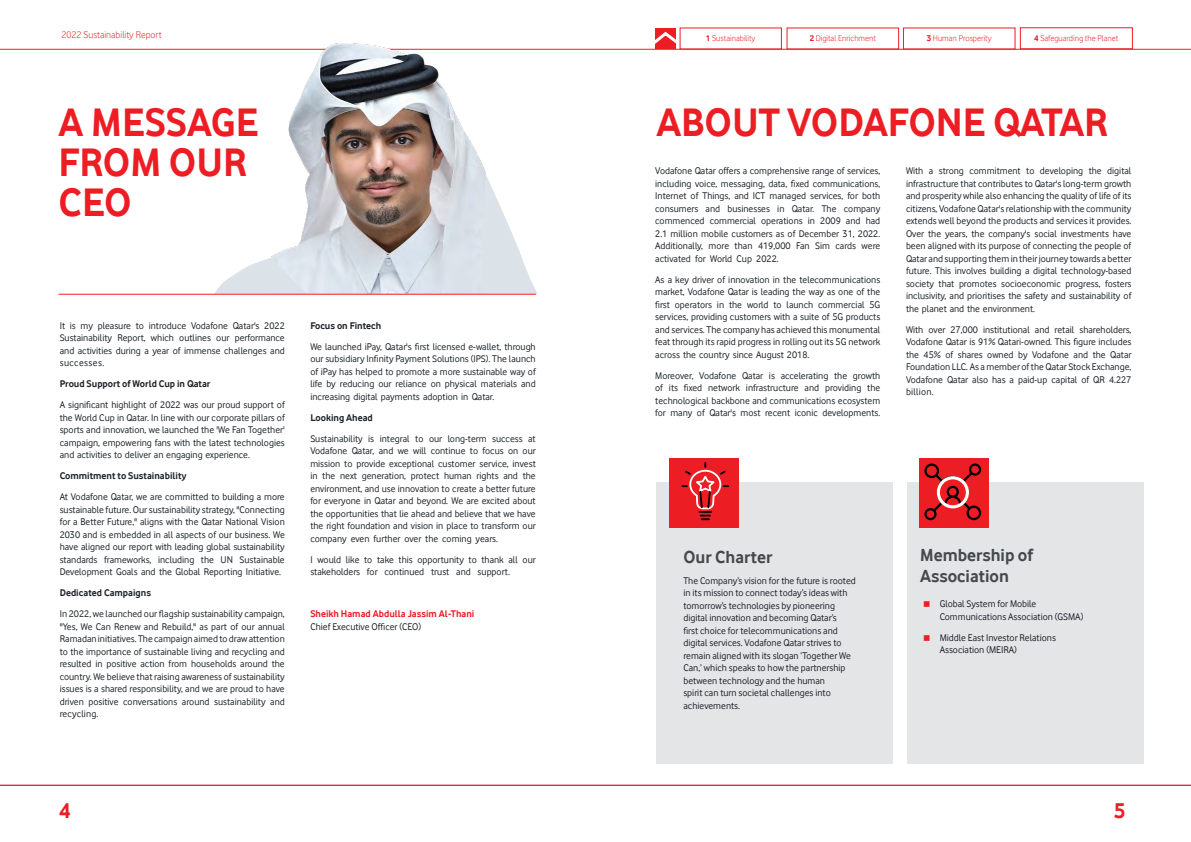
<style>
.page{position:relative;width:1191px;height:842px;background:#fff}
.page>*{position:absolute;margin:0;border:0;box-sizing:border-box;transform-origin:0 0}
.H1_Vodafone{font:700 40.9px/40px "Vodafone";color:#ed1d24}
.t1{font:700 22px "Vodafone";color:#ed1d24}
.VF_H2{font:700 18px "Vodafone";color:#44494d}
.Body_VF{font:10px/12.5px "Vodafone";color:#1c2329;text-align:justify}
.Body_VF-2{font:700 10px "Vodafone";color:#1c2329}
.Body_VF-3{font:700 10px "Vodafone";color:#ed1d24}
.t2{font:300 10px "Vodafone";color:#ed1d24}
.t3{font:300 8.6px "Vodafone";color:#ed1d24}
.s1{font-weight:700}
</style>
<div class="page">
<div style="left:655px;top:29px;width:21px;height:20px;background:#ed1d24"></div>
<svg style="left:649px;top:30px;width:31px;height:19px"></svg>
<hr style="left:0;top:49px;width:1191px;height:1px;background:#ed1d24">
<div style="left:1020px;top:28px;width:112px;height:21px;border:1px solid #ed1d24"></div>
<div style="left:656px;top:482px;width:237px;height:282px;background:#e4e5e7"></div>
<div style="left:907px;top:482px;width:237px;height:282px;background:#e4e5e7"></div>
<hr style="left:0;top:785px;width:1191px;height:1px;background:#ed1d24">
<img style="left:271px;top:43px;width:214px;height:251px">
<svg style="left:481px;top:173px;width:57px;height:121px"></svg>
<svg style="left:214px;top:258px;width:93px;height:36px"></svg>
<hr style="left:59px;top:294px;width:477px;height:1px;background:#ed1d24">
<div style="left:669px;top:458px;width:70px;height:70px;background:#ed1d24"></div>
<svg style="left:681px;top:462px;width:49px;height:59px"></svg>
<div style="left:918px;top:458px;width:70px;height:70px;background:#ed1d24"></div>
<svg style="left:924px;top:463px;width:58px;height:58px"></svg>
<div style="left:936px;top:476px;width:33px;height:32px;border:3px solid #fff;border-radius:50%"></div>
<p class="t2" style="left:61px;top:29px;width:102px">2022 Sustainability Report</p>
<p class="t3" style="left:706px;top:34px;width:51px"><span class="s1">1</span> Sustainability</p>
<p class="t3" style="left:809px;top:34px;width:68px"><span class="s1">2</span> Digital Enrichment</p>
<p class="t3" style="left:926px;top:34px;width:66px"><span class="s1">3</span> Human Prosperity</p>
<p class="t3" style="left:1034px;top:33px;width:86px"><span class="s1">4</span> Safeguarding the Planet</p>
<p class="H1_Vodafone" style="left:59px;top:102px;width:201px">A MESSAGE<br>FROM OUR<br>CEO</p>
<p class="H1_Vodafone" style="left:656px;top:102px;width:453px">ABOUT VODAFONE QATAR</p>
<p class="Body_VF" style="left:655px;top:165px;width:227px">Vodafone Qatar offers a comprehensive range of services, including voice, messaging, data, fixed communications, Internet of Things, and ICT managed services, for both consumers and businesses in Qatar. The company commenced commercial operations in 2009 and had 2.1 million mobile customers as of December 31, 2022.<br>Additionally, more than 419,000 Fan Sim cards were activated for World Cup 2022.</p>
<p class="Body_VF" style="left:655px;top:273px;width:227px">As a key driver of innovation in the telecommunications market, Vodafone Qatar is leading the way as one of the first operators in the world to launch commercial 5G services, providing customers with a suite of 5G products and services. The company has achieved this monumental feat through its rapid progress in rolling out its 5G network across the country since August 2018.</p>
<p class="Body_VF" style="left:655px;top:369px;width:227px">Moreover, Vodafone Qatar is accelerating the growth of its fixed network infrastructure and providing the technological backbone and communications ecosystem for many of Qatar's most recent iconic developments.</p>
<p class="Body_VF" style="left:906px;top:165px;width:227px">With a strong commitment to developing the digital infrastructure that contributes to Qatar's long-term growth and prosperity while also enhancing the quality of life of its citizens, Vodafone Qatar's relationship with the community extends well beyond the products and services it provides.<br>Over the years, the company's social investments have been aligned with its purpose of connecting the people of Qatar and supporting them in their journey towards a better future. This involves building a digital technology-based society that promotes socioeconomic progress, fosters inclusivity, and prioritises the safety and sustainability of the planet and the environment.</p>
<p class="Body_VF" style="left:906px;top:323px;width:227px">With over 27,000 institutional and retail shareholders, Vodafone Qatar is 91% Qatari-owned. This figure includes the 45% of shares owned by Vodafone and the Qatar Foundation LLC. As a member of the Qatar Stock Exchange, Vodafone Qatar also has a paid-up capital of QR 4.227 billion.</p>
<p class="Body_VF" style="left:60px;top:319px;width:227px">It is my pleasure to introduce Vodafone Qatar's 2022<br>Sustainability Report, which outlines our performance and activities during a year of immense challenges and successes.</p>
<p class="Body_VF-2" style="left:60px;top:378px;width:152px">Proud Support of World Cup in Qatar</p>
<p class="Body_VF" style="left:60px;top:398px;width:227px">A significant highlight of 2022 was our proud support of the World Cup in Qatar. In line with our corporate pillars of sports and innovation, we launched the 'We Fan Together' campaign, empowering fans with the latest technologies and activities to deliver an engaging experience.</p>
<p class="Body_VF-2" style="left:60px;top:470px;width:128px">Commitment to Sustainability</p>
<p class="Body_VF" style="left:60px;top:490px;width:227px">At Vodafone Qatar, we are committed to building a more sustainable future. Our sustainability strategy, "Connecting for a Better Future," aligns with the Qatar National Vision 2030 and is embedded in all aspects of our business. We have aligned our report with leading global sustainability standards frameworks, including the UN Sustainable Development Goals and the Global Reporting Initiative.</p>
<p class="Body_VF-2" style="left:60px;top:587px;width:93px">Dedicated Campaigns</p>
<p class="Body_VF" style="left:60px;top:607px;width:227px">In 2022, we launched our flagship sustainability campaign, "Yes, We Can Renew and Rebuild," as part of our annual Ramadan initiatives. The campaign aimed to draw attention to the importance of sustainable living and recycling and resulted in positive action from households around the country. We believe that raising awareness of sustainability issues is a shared responsibility, and we are proud to have driven positive conversations around sustainability and recycling.</p>
<p class="Body_VF-2" style="left:310px;top:319px;width:73px">Focus on Fintech</p>
<p class="Body_VF" style="left:310px;top:340px;width:227px">We launched iPay, Qatar's first licensed e-wallet, through our subsidiary Infinity Payment Solutions (IPS). The launch of iPay has helped to promote a more sustainable way of life by reducing our reliance on physical materials and increasing digital payments adoption in Qatar.</p>
<p class="Body_VF-2" style="left:310px;top:411px;width:64px">Looking Ahead</p>
<p class="Body_VF" style="left:310px;top:432px;width:227px">Sustainability is integral to our long-term success at Vodafone Qatar, and we will continue to focus on our mission to provide exceptional customer service, invest in the next generation, protect human rights and the environment, and use innovation to create a better future for everyone in Qatar and beyond. We are excited about the opportunities that lie ahead and believe that we have the right foundation and vision in place to transform our company even further over the coming years.</p>
<p class="Body_VF" style="left:310px;top:553px;width:227px">I would like to take this opportunity to thank all our stakeholders for continued trust and support.</p>
<p class="Body_VF-3" style="left:310px;top:608px;width:165px">Sheikh Hamad Abdulla Jassim Al-Thani</p>
<p class="Body_VF" style="left:310px;top:620px;width:112px">Chief Executive Officer (CEO)</p>
<p class="VF_H2" style="left:683px;top:547px;width:90px">Our Charter</p>
<p class="VF_H2" style="left:920px;top:545px;width:114px">Membership of</p>
<p class="Body_VF" style="left:683px;top:574px;width:174px">The Company’s vision for the future is rooted</p>
<p class="VF_H2" style="left:920px;top:566px;width:90px">Association</p>
<p class="Body_VF" style="left:683px;top:586px;width:169px;text-align:left">in its mission to connect today’s ideas with tomorrow’s technologies by pioneering digital innovation and becoming Qatar’s first choice for telecommunications and digital services. Vodafone Qatar strives to remain aligned with its slogan ‘Together We Can,’ which speaks to how the partnership between technology and the human<br>spirit can turn societal challenges into achievements.</p>
<p class="Body_VF" style="left:939px;top:598px;width:145px">Global System for Mobile<br>Communications Association (GSMA)</p>
<p class="Body_VF" style="left:939px;top:631px;width:118px">Middle East Investor Relations<br>Association (MEIRA)</p>
<h2 class="t1" style="left:59px;top:798px;width:13px">4</h2>
<h2 class="t1" style="left:1114px;top:798px;width:13px">5</h2>
</div>
